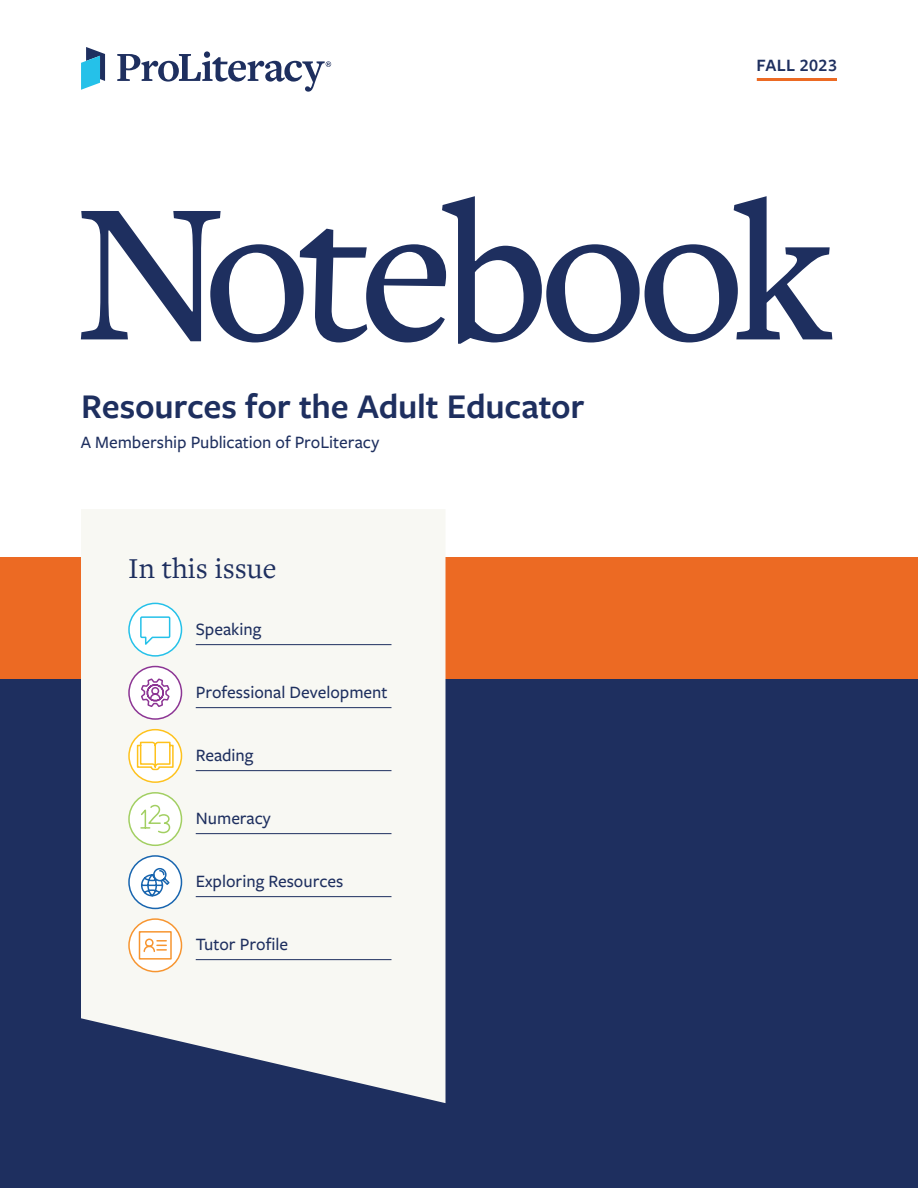
<style>
.page{position:relative;width:918px;height:1188px;background:#fff}
.page>*{position:absolute;margin:0;border:0;box-sizing:border-box;transform-origin:0 0}
.Notebook_Title{font:500 205.5px "Freight Text Pro";letter-spacing:-.055em;color:#1e2f5f}
.Subtitle-cover{font:600 36px "Freight Sans Pro";letter-spacing:-.005em;color:#1e2f5f}
.In_this_issue{font:30px "Freight Text Pro";color:#1e2f5f}
.Topics{font:500 18px "Freight Sans Pro";color:#1e2f5f}
.cover_tagline{font:500 18px "Freight Sans Pro";letter-spacing:-.005em;color:#1e2f5f}
.Date{font:600 18px "Freight Sans Pro";letter-spacing:.02em;color:#1e2f5f}
</style>
<div class="page">
<div style="left:0;top:679px;width:918px;height:509px;background:#1e2f5f"></div>
<div style="left:0;top:557px;width:918px;height:122px;background:#ec6a23"></div>
<svg style="left:81px;top:509px;width:365px;height:594px;fill:#f8f8f3"></svg>
<svg style="left:81px;top:47px;width:24px;height:43px"></svg>
<svg style="left:117px;top:51px;width:214px;height:41px"></svg>
<hr style="left:196px;top:644px;width:196px;height:1px;background:#1e2f5f">
<hr style="left:196px;top:707px;width:196px;height:1px;background:#1e2f5f">
<hr style="left:196px;top:770px;width:196px;height:1px;background:#1e2f5f">
<hr style="left:196px;top:833px;width:196px;height:1px;background:#1e2f5f">
<hr style="left:196px;top:896px;width:196px;height:1px;background:#1e2f5f">
<hr style="left:196px;top:959px;width:196px;height:1px;background:#1e2f5f">
<hr style="left:757px;top:78px;width:80px;height:3px;background:#ec6a23">
<div style="left:129px;top:603px;width:53px;height:53px;background:#fff;border-radius:50%"></div>
<div style="left:128px;top:603px;width:54px;height:54px;border:2px solid #25c1e9;border-radius:50%"></div>
<svg style="left:140px;top:616px;width:31px;height:29px"></svg>
<div style="left:129px;top:667px;width:53px;height:52px;background:#fff;border-radius:50%"></div>
<div style="left:128px;top:666px;width:54px;height:54px;border:2px solid #8c3594;border-radius:50%"></div>
<svg style="left:140px;top:656px;width:31px;height:74px"></svg>
<div style="left:129px;top:730px;width:53px;height:52px;background:#fff;border-radius:50%"></div>
<div style="left:128px;top:729px;width:54px;height:54px;border:2px solid #fec21d;border-radius:50%"></div>
<svg style="left:136px;top:741px;width:38px;height:30px"></svg>
<div style="left:129px;top:793px;width:53px;height:52px;background:#fff;border-radius:50%"></div>
<div style="left:128px;top:792px;width:54px;height:54px;border:2px solid #a2cf62;border-radius:50%"></div>
<svg style="left:140px;top:804px;width:31px;height:30px"></svg>
<div style="left:129px;top:856px;width:53px;height:52px;background:#fff;border-radius:50%"></div>
<div style="left:128px;top:855px;width:54px;height:54px;border:2px solid #1865af;border-radius:50%"></div>
<svg style="left:141px;top:868px;width:29px;height:29px"></svg>
<div style="left:129px;top:919px;width:53px;height:53px;background:#fff;border-radius:50%"></div>
<div style="left:128px;top:918px;width:54px;height:54px;border:2px solid #f79530;border-radius:50%"></div>
<svg style="left:138px;top:931px;width:34px;height:29px"></svg>
<p class="Date" style="left:756px;top:53px;width:82px">FALL 2023</p>
<p class="Notebook_Title" style="left:73px;top:137px;width:762px">Notebook</p>
<p class="Subtitle-cover" style="left:81px;top:381px;width:505px">Resources for the Adult Educator</p>
<p class="cover_tagline" style="left:81px;top:430px;width:300px">A Membership Publication of ProLiteracy</p>
<p class="In_this_issue" style="left:128px;top:549px;width:150px">In this issue</p>
<p class="Topics" style="left:196px;top:617px;width:67px">Speaking</p>
<p class="Topics" style="left:196px;top:680px;width:193px">Professional Development</p>
<p class="Topics" style="left:196px;top:743px;width:59px">Reading</p>
<p class="Topics" style="left:196px;top:806px;width:77px">Numeracy</p>
<p class="Topics" style="left:196px;top:869px;width:149px">Exploring Resources</p>
<p class="Topics" style="left:196px;top:932px;width:94px">Tutor Profile</p>
</div>
